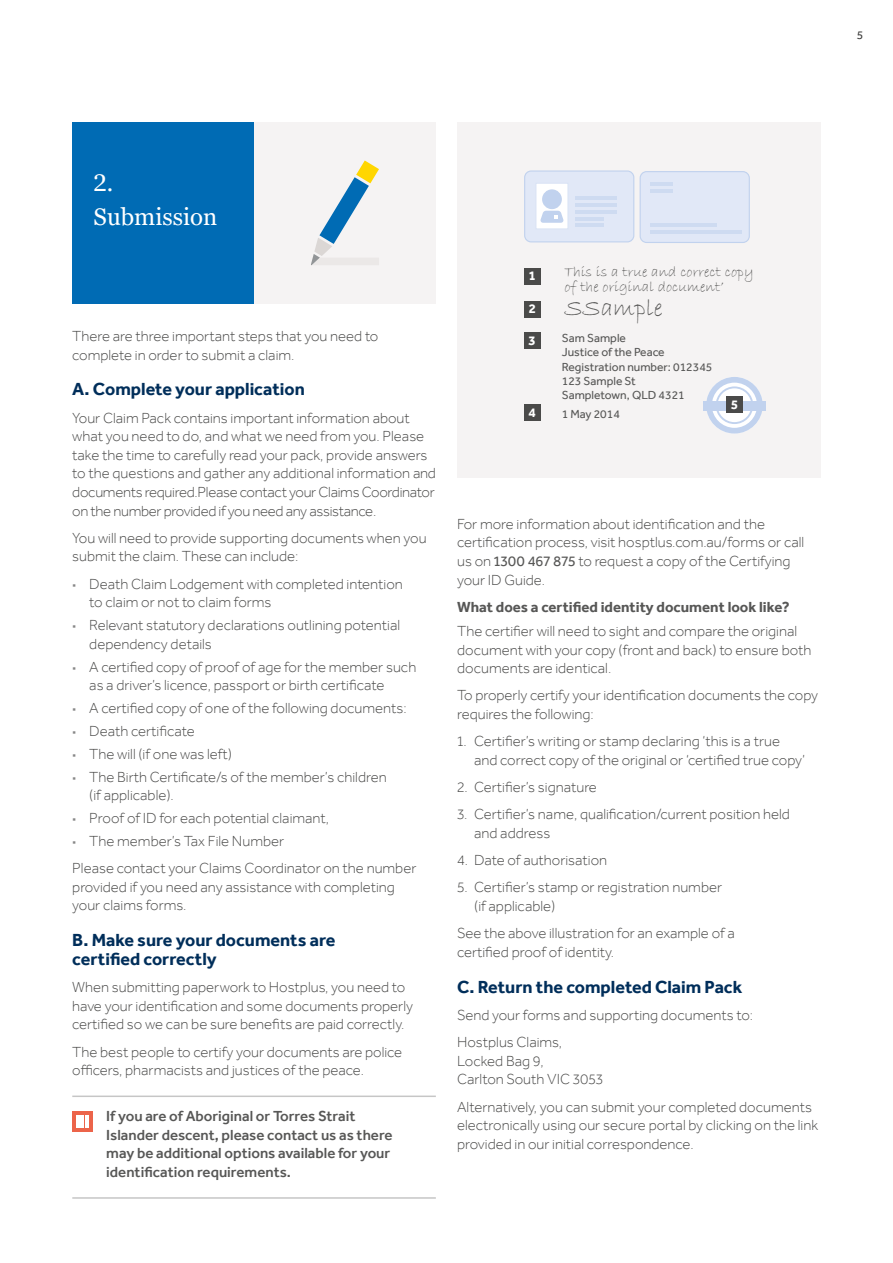
<style>
.page{position:relative;width:893px;height:1263px;background:#fff}
.page>*{position:absolute;margin:0;border:0;box-sizing:border-box;transform-origin:0 0}
.t1{font:25.2px "Bradley Hand ITC";color:#575756}
.t2{font:24px/34.5px "Georgia";color:#fff}
.t3{font:700 18px/18.6px "Effra";color:#002e5a}
.t4{font:15.15px/15.1px "Bradley Hand ITC";color:#575756}
.t5{font:300 15px/18.6px "Effra";color:#4a4a49}
.t6{font:500 15px/18.6px "Effra";color:#575756}
.t7{font:700 15px "Effra";color:#575756}
.t8{font:700 13.5px "Effra";color:#fff}
.t9{font:12px/14.2px "Effra";color:#575756}
.t10{font:12px "Effra";color:#3c3c3b}
.s1{font-weight:700;color:#878787}
.s2{font-weight:400;color:#575756}
</style>
<div class="page">
<div style="left:72px;top:122px;width:182px;height:182px;background:#006bb4"></div>
<div style="left:457px;top:122px;width:364px;height:355px;background:#f5f3f3"></div>
<svg style="left:712px;top:383px;width:45px;height:45px"></svg>
<div style="left:706px;top:377px;width:57px;height:57px;border:11px solid #fff;border-radius:50%"></div>
<div style="left:706px;top:377px;width:57px;height:57px;border:6px solid #c1d2ee;border-radius:50%"></div>
<div style="left:716px;top:386px;width:37px;height:38px;border:2px solid #c1d2ee;border-radius:50%"></div>
<div style="left:703px;top:401px;width:63px;height:10px;background:#c1d2ee"></div>
<div style="left:524px;top:268px;width:16px;height:16px;background:#4a4a49"></div>
<div style="left:524px;top:301px;width:16px;height:16px;background:#4a4a49"></div>
<div style="left:524px;top:333px;width:16px;height:16px;background:#4a4a49"></div>
<div style="left:524px;top:405px;width:16px;height:16px;background:#4a4a49"></div>
<div style="left:726px;top:397px;width:16px;height:16px;background:#4a4a49"></div>
<div style="left:640px;top:172px;width:109px;height:70px;background:#e1e8f7;border-radius:6px"></div>
<div style="left:640px;top:171px;width:110px;height:72px;border:1px solid #c1d2ee;border-radius:6px"></div>
<div style="left:525px;top:171px;width:109px;height:71px;background:#e1e8f7;border-radius:6px"></div>
<div style="left:524px;top:170px;width:110px;height:72px;border:1px solid #c1d2ee;border-radius:6px"></div>
<hr style="left:650px;top:223px;width:67px;height:4px;background:#cedbf1">
<hr style="left:650px;top:230px;width:92px;height:4px;background:#cedbf1">
<hr style="left:575px;top:196px;width:41px;height:4px;background:#cedbf1">
<hr style="left:650px;top:182px;width:22px;height:4px;background:#cedbf1">
<hr style="left:650px;top:189px;width:22px;height:4px;background:#cedbf1">
<hr style="left:575px;top:203px;width:41px;height:4px;background:#cedbf1">
<hr style="left:575px;top:210px;width:41px;height:3px;background:#cedbf1">
<hr style="left:575px;top:217px;width:28px;height:3px;background:#cedbf1">
<hr style="left:575px;top:223px;width:28px;height:4px;background:#cedbf1">
<div style="left:536px;top:183px;width:32px;height:46px;background:#fff;border:1px solid #dae4f5"></div>
<div style="left:542px;top:189px;width:20px;height:20px;background:#c1d2ee;border-radius:50%"></div>
<svg style="left:540px;top:211px;width:24px;height:12px"></svg>
<hr style="left:72px;top:1095px;width:364px;height:2px;background:#c6c6c6">
<hr style="left:72px;top:1197px;width:364px;height:2px;background:#c6c6c6">
<div style="left:72px;top:1111px;width:21px;height:20px;background:#ec644a"></div>
<svg style="left:76px;top:1115px;width:13px;height:13px"></svg>
<div style="left:254px;top:122px;width:182px;height:182px;background:#f5f3f3"></div>
<svg style="left:311px;top:160px;width:68px;height:105px"></svg>
<p class="t10" style="left:857px;top:28px;width:8px">5</p>
<h2 class="t2" style="left:94px;top:166px;width:125px">2.<br>Submission</h2>
<p class="t5" style="left:72px;top:326px;width:308px">There are three important steps that you need to complete in order to submit a claim.</p>
<p class="t3" style="left:72px;top:380px;width:234px">A. Complete your application</p>
<p class="t5" style="left:72px;top:408px;width:365px">Your Claim Pack contains important information about what you need to do, and what we need from you. Please take the time to carefully read your pack, provide answers to the questions and gather any additional information and documents required.Please contact your Claims Coordinator on the number provided if you need any assistance.</p>
<p class="t5" style="left:72px;top:528px;width:356px">You will need to provide supporting documents when you submit the claim. These can include:</p>
<p class="t5" style="left:89px;top:574px;width:315px;text-indent:-17px"><span class="s1">·</span> Death Claim Lodgement with completed intention to claim or not to claim forms</p>
<p class="t5" style="left:89px;top:616px;width:312px;text-indent:-17px"><span class="s1">·</span> Relevant statutory declarations outlining potential dependency details</p>
<p class="t5" style="left:89px;top:657px;width:329px;text-indent:-17px"><span class="s1">·</span> A certified copy of proof of age for the member such as a driver’s licence, passport or birth certificate</p>
<p class="t5" style="left:72px;top:696px;width:336px;line-height:22.8px"><span class="s1">·</span> A certified copy of one of the following documents: <span class="s1">·</span> Death certificate<br><span class="s1">·</span> The will (if one was left)<br><span class="s1">·</span> The Birth Certificate/s of the member’s children</p>
<p class="t5" style="left:72px;top:784px;width:258px;line-height:22.8px;text-indent:17px">(if applicable).<br><span class="s1">·</span> Proof of ID for each potential claimant, <span class="s1">·</span> The member’s Tax File Number</p>
<p class="t5" style="left:72px;top:859px;width:346px">Please contact your Claims Coordinator on the number provided if you need any assistance with completing your claims forms.</p>
<p class="t3" style="left:72px;top:931px;width:265px">B. Make sure your documents are certified correctly</p>
<p class="t5" style="left:72px;top:977px;width:342px">When submitting paperwork to Hostplus, you need to have your identification and some documents properly certified so we can be sure benefits are paid correctly.</p>
<p class="t5" style="left:72px;top:1042px;width:331px">The best people to certify your documents are police officers, pharmacists and justices of the peace.</p>
<p class="t6" style="left:106px;top:1106px;width:288px">If you are of Aboriginal or Torres Strait Islander descent, please contact us as there may be additional options available for your identification requirements.</p>
<p class="t8" style="left:529px;top:267px;width:8px">1</p>
<p class="t8" style="left:529px;top:301px;width:8px">2</p>
<p class="t8" style="left:529px;top:332px;width:9px">3</p>
<p class="t8" style="left:528px;top:404px;width:9px">4</p>
<p class="t4" style="left:564px;top:265px;width:191px">This is a true and correct copy of the original document’</p>
<h1 class="t1" style="left:564px;top:292px;width:100px">SSample</h1>
<p class="t9" style="left:562px;top:331px;width:152px">Sam Sample<br>Justice of the Peace<br>Registration number: 012345<br>123 Sample St<br>Sampletown, QLD 4321</p>
<p class="t9" style="left:562px;top:406px;width:60px">1 May 2014</p>
<p class="t8" style="left:731px;top:396px;width:8px">5</p>
<p class="t5" style="left:457px;top:514px;width:349px">For more information about identification and the certification process, visit hosptlus.com.au/forms or call us on <span class="s2">1300 467 875</span> to request a copy of the Certifying your ID Guide.</p>
<p class="t7" style="left:457px;top:598px;width:334px">What does a certified identity document look like?</p>
<p class="t5" style="left:457px;top:622px;width:356px">The certifier will need to sight and compare the original document with your copy (front and back) to ensure both documents are identical.</p>
<p class="t5" style="left:457px;top:686px;width:362px">To properly certify your identification documents the copy requires the following:</p>
<p class="t5" style="left:474px;top:732px;width:332px;text-indent:-17px">1. Certifier’s writing or stamp declaring ‘this is a true and correct copy of the original or ‘certified true copy’</p>
<p class="t5" style="left:457px;top:778px;width:141px">2. Certifier’s signature</p>
<p class="t5" style="left:474px;top:805px;width:317px;text-indent:-17px">3. Certifier’s name, qualification/current position held and address</p>
<p class="t5" style="left:457px;top:851px;width:152px">4. Date of authorisation</p>
<p class="t5" style="left:474px;top:878px;width:249px;text-indent:-17px">5. Certifier’s stamp or registration number (if applicable)</p>
<p class="t5" style="left:457px;top:924px;width:279px">See the above illustration for an example of a certified proof of identity.</p>
<p class="t3" style="left:457px;top:977px;width:287px">C. Return the completed Claim Pack</p>
<p class="t5" style="left:457px;top:1001px;width:298px;line-height:27.3px">Send your forms and supporting documents to:<br>Hostplus Claims,</p>
<p class="t5" style="left:457px;top:1051px;width:148px">Locked Bag 9,<br>Carlton South VIC 3053</p>
<p class="t5" style="left:457px;top:1097px;width:363px">Alternatively, you can submit your completed documents electronically using our secure portal by clicking on the link provided in our initial correspondence.</p>
</div>
